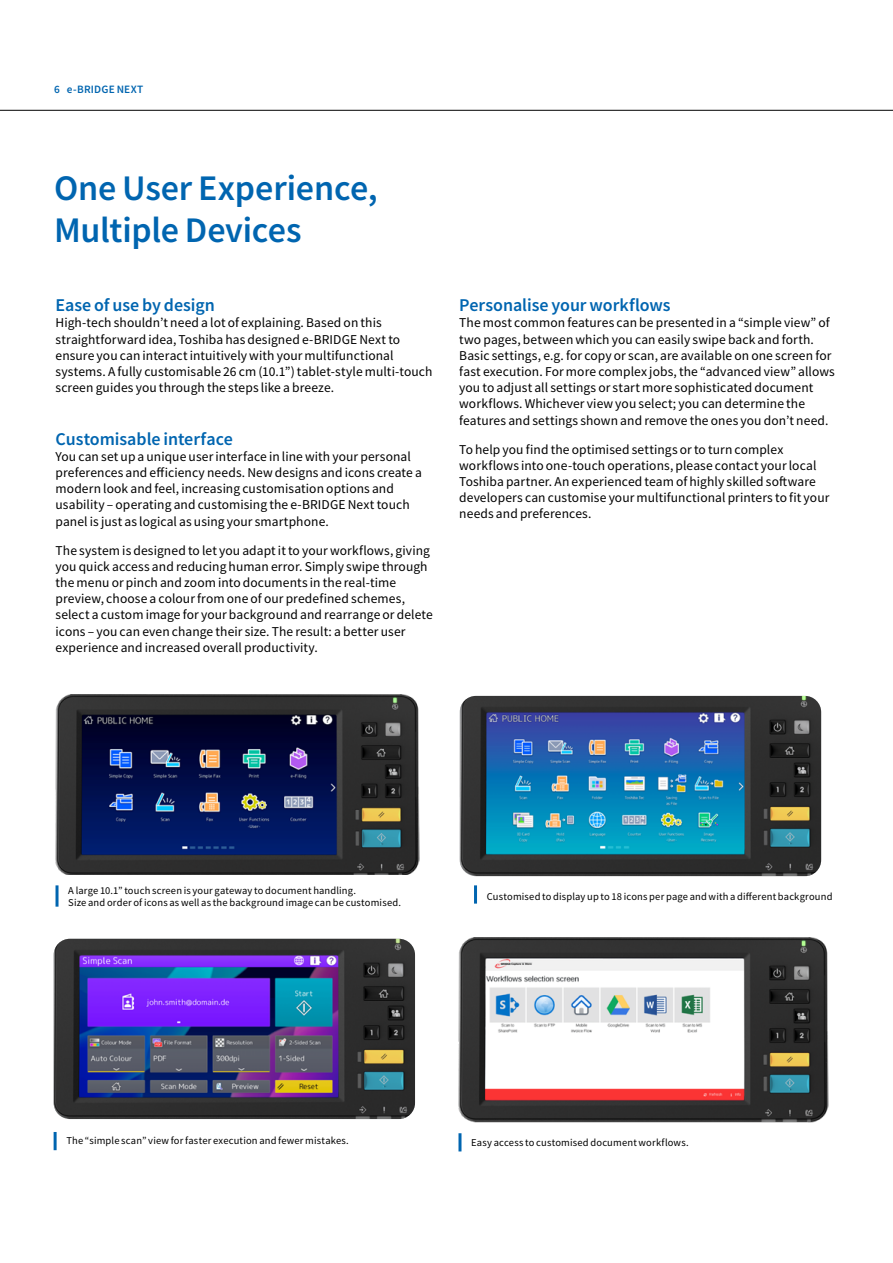
<style>
.page{position:relative;width:893px;height:1263px;background:#fff}
.page>*{position:absolute;margin:0;border:0;box-sizing:border-box;transform-origin:0 0}
.t1{font:500 36px/42px "Toshiba Sans";letter-spacing:-.005em;color:#0065b0}
.t2{font:500 18px "Toshiba Sans";letter-spacing:-.005em;color:#0065b0}
.t3{font:13.5px/16.2px "Toshiba Sans";letter-spacing:.01em;color:#000}
.t4{font:500 11.25px "Toshiba Sans";letter-spacing:.02em;color:#0065b0}
.t5{font:10.5px/12.6px "Toshiba Sans";letter-spacing:.015em;color:#000}
</style>
<div class="page">
<hr style="left:0;top:110px;width:893px;height:1px;background:#000">
<hr style="left:56px;top:885px;width:3px;height:22px;background:#0065b0">
<hr style="left:54px;top:1132px;width:3px;height:18px;background:#0065b0">
<hr style="left:474px;top:885px;width:3px;height:18px;background:#0065b0">
<hr style="left:458px;top:1133px;width:3px;height:18px;background:#0065b0">
<img style="left:54px;top:939px;width:361px;height:180px">
<hr style="left:892px;top:298px;width:1px;height:254px;background:#0065b0">
<img style="left:460px;top:696px;width:361px;height:180px">
<img style="left:56px;top:694px;width:363px;height:181px">
<img style="left:458px;top:937px;width:370px;height:185px">
<p class="t4" style="left:54px;top:82px;width:91px">6 e-BRIDGE NEXT</p>
<h1 class="t1" style="left:54px;top:167px;width:325px">One User Experience,<br>Multiple Devices</h1>
<h2 class="t2" style="left:56px;top:293px;width:161px">Ease of use by design</h2>
<p class="t3" style="left:56px;top:315px;width:378px">High-tech shouldn’t need a lot of explaining. Based on this straightforward idea, Toshiba has designed e-BRIDGE Next to ensure you can interact intuitively with your multifunctional systems. A fully customisable 26 cm (10.1”) tablet-style multi-touch screen guides you through the steps like a breeze.</p>
<h2 class="t2" style="left:56px;top:427px;width:179px">Customisable interface</h2>
<p class="t3" style="left:56px;top:448px;width:368px">You can set up a unique user interface in line with your personal preferences and efficiency needs. New designs and icons create a modern look and feel, increasing customisation options and usability – operating and customising the e-BRIDGE Next touch panel is just as logical as using your smartphone.</p>
<p class="t3" style="left:56px;top:542px;width:379px">The system is designed to let you adapt it to your workflows, giving you quick access and reducing human error. Simply swipe through the menu or pinch and zoom into documents in the real-time preview, choose a colour from one of our predefined schemes, select a custom image for your background and rearrange or delete icons – you can even change their size. The result: a better user experience and increased overall productivity.</p>
<h2 class="t2" style="left:459px;top:293px;width:213px">Personalise your workflows</h2>
<p class="t3" style="left:459px;top:315px;width:377px">The most common features can be presented in a “simple view” of two pages, between which you can easily swipe back and forth.<br>Basic settings, e.g. for copy or scan, are available on one screen for fast execution. For more complex jobs, the “advanced view” allows you to adjust all settings or start more sophisticated document workflows. Whichever view you select; you can determine the features and settings shown and remove the ones you don’t need.</p>
<p class="t3" style="left:459px;top:441px;width:372px">To help you find the optimised settings or to turn complex workflows into one-touch operations, please contact your local Toshiba partner. An experienced team of highly skilled software developers can customise your multifunctional printers to fit your needs and preferences.</p>
<p class="t5" style="left:68px;top:884px;width:334px">A large 10.1” touch screen is your gateway to document handling.<br>Size and order of icons as well as the background image can be customised.</p>
<p class="t5" style="left:487px;top:890px;width:347px">Customised to display up to 18 icons per page and with a different background</p>
<p class="t5" style="left:66px;top:1135px;width:284px">The “simple scan” view for faster execution and fewer mistakes.</p>
<p class="t5" style="left:471px;top:1136px;width:219px">Easy access to customised document workflows.</p>
</div>
